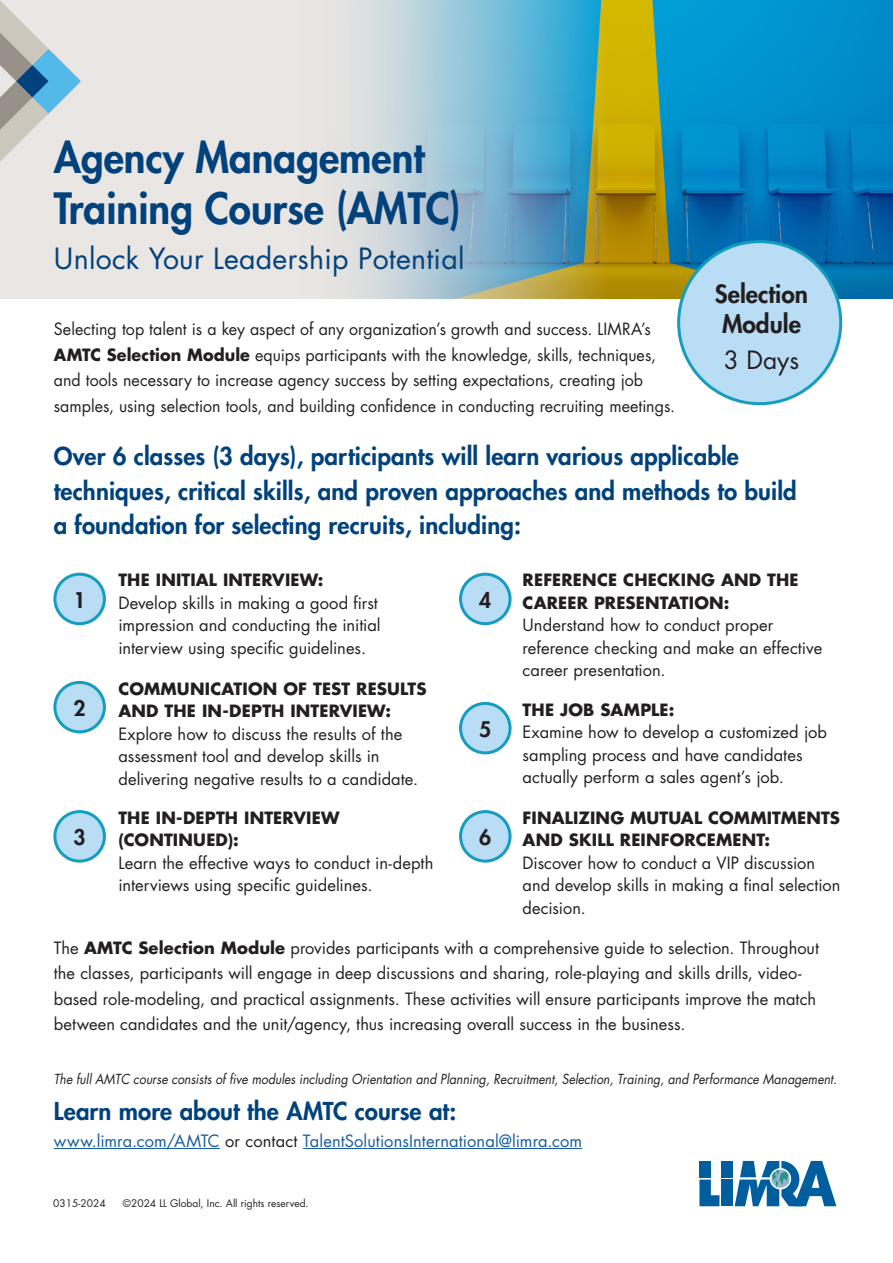
<style>
.page{position:relative;width:893px;height:1263px;background:#fff}
.page>*{position:absolute;margin:0;border:0;box-sizing:border-box;transform-origin:0 0}
.t1{font:800 42px/51px "Futura Std";color:#01427c;scale:.96 1}
.t2{font:28.5px "Futura Std";letter-spacing:.01em;color:#01427c}
.t3{font:800 24.45px "Futura Std";color:#231f20}
.t4{font:24.45px "Futura Std";color:#231f20}
.gold_subhead{font:800 24px/34.5px "Futura Std";letter-spacing:.005em;color:#01427c}
.t5{font:800 21px "Futura Std";color:#231f20}
.Text{font:16.5px/22.5px "Futura Std";color:#231f20}
.gold_subhead-2{font:16.5px "Futura Std";letter-spacing:.005em;color:#175d9e}
.t6{font:italic 13.5px "Futura Std";color:#231f20;scale:.91 1}
.t7{font:10.2px "Futura Std";color:#231f20}
.s1{font-weight:700}
.s2{color:#231f20}
</style>
<div class="page">
<div style="left:0;top:0;width:893px;height:299px;background:#eae6e3"></div>
<img style="left:351px;top:0;width:542px;height:299px">
<svg style="left:699px;top:1179px;width:20px;height:27px"></svg>
<div style="left:699px;top:1161px;width:12px;height:16px;background:#005e9e"></div>
<div style="left:721px;top:1161px;width:12px;height:16px;background:#005e9e"></div>
<div style="left:721px;top:1179px;width:12px;height:27px;background:#005e9e"></div>
<svg style="left:735px;top:1161px;width:101px;height:45px"></svg>
<svg style="left:0;top:1px;width:81px;height:161px"></svg>
<div style="left:679px;top:242px;width:162px;height:162px;background:#b9ddf4;border-radius:50%"></div>
<div style="left:677px;top:240px;width:165px;height:165px;border:3px solid #149dbf;border-radius:50%"></div>
<div style="left:55px;top:574px;width:49px;height:50px;background:#b9ddf4;border-radius:50%"></div>
<div style="left:53px;top:573px;width:53px;height:52px;border:3px solid #149dbf;border-radius:50%"></div>
<div style="left:55px;top:682px;width:49px;height:50px;background:#b9ddf4;border-radius:50%"></div>
<div style="left:53px;top:681px;width:53px;height:52px;border:3px solid #149dbf;border-radius:50%"></div>
<div style="left:55px;top:812px;width:49px;height:49px;background:#b9ddf4;border-radius:50%"></div>
<div style="left:53px;top:810px;width:53px;height:53px;border:3px solid #149dbf;border-radius:50%"></div>
<div style="left:461px;top:574px;width:49px;height:50px;background:#b9ddf4;border-radius:50%"></div>
<div style="left:459px;top:573px;width:53px;height:52px;border:3px solid #149dbf;border-radius:50%"></div>
<div style="left:461px;top:703px;width:49px;height:50px;background:#b9ddf4;border-radius:50%"></div>
<div style="left:459px;top:702px;width:53px;height:52px;border:3px solid #149dbf;border-radius:50%"></div>
<div style="left:461px;top:812px;width:49px;height:49px;background:#b9ddf4;border-radius:50%"></div>
<div style="left:459px;top:810px;width:53px;height:53px;border:3px solid #149dbf;border-radius:50%"></div>
<hr style="left:54px;top:1148px;width:166px;height:1px;background:#175d9e">
<hr style="left:303px;top:1148px;width:279px;height:1px;background:#175d9e">
<p class="t1" style="left:54px;top:132px;width:426px">Agency Management<br>Training Course (AMTC)</p>
<p class="t2" style="left:54px;top:240px;width:412px">Unlock Your Leadership Potential</p>
<p class="Text" style="left:54px;top:317px;width:623px;line-height:25.5px">Selecting top talent is a key aspect of any organization’s growth and success. LIMRA’s <span class="s1">AMTC Selection Module</span> equips participants with the knowledge, skills, techniques, and tools necessary to increase agency success by setting expectations, creating job samples, using selection tools, and building confidence in conducting recruiting meetings.</p>
<p class="t3" style="left:715px;top:278px;width:95px">Selection</p>
<p class="t3" style="left:722px;top:308px;width:80px">Module</p>
<p class="t4" style="left:724px;top:344px;width:77px">3 Days</p>
<p class="gold_subhead" style="left:54px;top:439px;width:744px">Over 6 classes (3 days), participants will learn various applicable techniques, critical skills, and proven approaches and methods to build a foundation for selecting recruits, including:</p>
<p class="t5" style="left:74px;top:586px;width:14px">1</p>
<p class="t5" style="left:74px;top:695px;width:14px">2</p>
<p class="t5" style="left:74px;top:824px;width:14px">3</p>
<p class="Text" style="left:118px;top:569px;width:264px"><span class="s1">THE INITIAL INTERVIEW:<br></span>Develop skills in making a good first impression and conducting the initial interview using specific guidelines.</p>
<p class="Text" style="left:118px;top:677px;width:310px"><span class="s1">COMMUNICATION OF TEST RESULTS AND THE IN-DEPTH INTERVIEW:<br></span>Explore how to discuss the results of the assessment tool and develop skills in delivering negative results to a candidate.</p>
<p class="Text" style="left:118px;top:806px;width:316px"><span class="s1">THE IN-DEPTH INTERVIEW (CONTINUED):<br></span>Learn the effective ways to conduct in-depth interviews using specific guidelines.</p>
<p class="t5" style="left:479px;top:586px;width:14px">4</p>
<p class="t5" style="left:479px;top:716px;width:14px">5</p>
<p class="t5" style="left:479px;top:824px;width:14px">6</p>
<p class="Text" style="left:523px;top:569px;width:301px"><span class="s1">REFERENCE CHECKING AND THE<br>CAREER PRESENTATION:<br></span>Understand how to conduct proper reference checking and make an effective career presentation.</p>
<p class="Text" style="left:523px;top:698px;width:306px"><span class="s1">THE JOB SAMPLE:<br></span>Examine how to develop a customized job sampling process and have candidates actually perform a sales agent’s job.</p>
<p class="Text" style="left:523px;top:806px;width:319px"><span class="s1">FINALIZING MUTUAL COMMITMENTS<br>AND SKILL REINFORCEMENT:<br></span>Discover how to conduct a VIP discussion and develop skills in making a final selection decision.</p>
<p class="Text" style="left:54px;top:935px;width:767px;line-height:25.5px">The <span class="s1">AMTC Selection Module</span> provides participants with a comprehensive guide to selection. Throughout the classes, participants will engage in deep discussions and sharing, role-playing and skills drills, video&shy;based role-modeling, and practical assignments. These activities will ensure participants improve the match between candidates and the unit/agency, thus increasing overall success in the business.</p>
<p class="t6" style="left:54px;top:1070px;width:862px">The full AMTC course consists of five modules including Orientation and Planning, Recruitment, Selection, Training, and Performance Management.</p>
<p class="gold_subhead" style="left:54px;top:1094px;width:404px">Learn more about the AMTC course at:</p>
<p class="gold_subhead-2" style="left:54px;top:1130px;width:530px">www.limra.com/AMTC <span class="s2">or contact</span> TalentSolutionsInternational@limra.com</p>
<p class="t7" style="left:53px;top:1196px;width:54px">0315-2024</p>
<p class="t7" style="left:123px;top:1196px;width:187px">©2024 LL Global, Inc. All rights reserved.</p>
</div>
